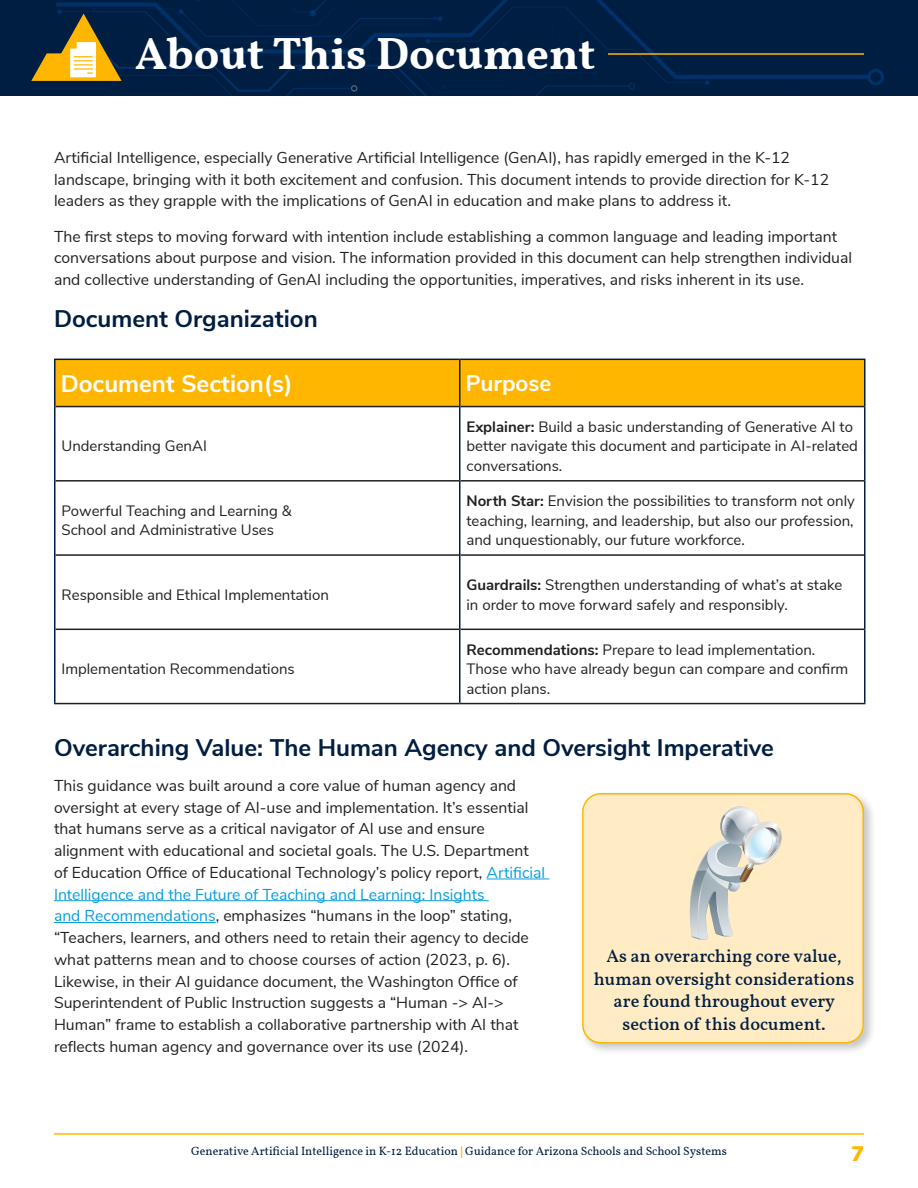
<style>
.page{position:relative;width:918px;height:1188px;background:#fff}
.page>*{position:absolute;margin:0;border:0;box-sizing:border-box;transform-origin:0 0}
.Page_Title{font:700 45px "Vollkorn";color:#fff}
.Headline{font:700 24px "Nunito Sans";color:#001e41}
.Headline-2{font:700 24px "Nunito Sans";color:#fff}
.Headline-3{font:700 22.5px "Nunito Sans";color:#fff}
.t1{font:900 21px "Nunito Sans";color:#ffb600}
.SideBox{font:500 18px/22.5px "Vollkorn";color:#001e41;text-align:center}
.BodyCopy{font:15.75px/21.8px "Nunito Sans";color:#231f20}
.BodyCopy-2{font:15px/19.5px "Nunito Sans";color:#231f20}
.t2{font:12px "Vollkorn";color:#001e41}
.s1{font-weight:700}
.s2{color:#069ddc}
.s3{font-weight:900;color:#ffb600}
</style>
<div class="page">
<hr style="left:54px;top:1133px;width:810px;height:2px;background:#ffb600">
<div style="left:0;top:0;width:918px;height:95px;background:#001e41"></div>
<svg style="left:31px;top:0;width:853px;height:95px"></svg>
<hr style="left:487px;top:879px;width:62px;height:1px;background:#069ddc">
<hr style="left:54px;top:900px;width:435px;height:1px;background:#069ddc">
<hr style="left:54px;top:922px;width:162px;height:1px;background:#069ddc">
<div style="left:56px;top:360px;width:808px;height:46px;background:#ffb600"></div>
<hr style="left:56px;top:406px;width:403px;height:1px;background:#231f20">
<hr style="left:460px;top:406px;width:404px;height:1px;background:#231f20">
<hr style="left:56px;top:480px;width:403px;height:2px;background:#231f20">
<hr style="left:460px;top:480px;width:404px;height:2px;background:#231f20">
<hr style="left:56px;top:554px;width:403px;height:2px;background:#231f20">
<hr style="left:460px;top:554px;width:404px;height:2px;background:#231f20">
<hr style="left:56px;top:629px;width:403px;height:1px;background:#231f20">
<hr style="left:460px;top:629px;width:404px;height:1px;background:#231f20">
<hr style="left:54px;top:703px;width:406px;height:1px;background:#231f20">
<hr style="left:460px;top:703px;width:406px;height:1px;background:#231f20">
<hr style="left:54px;top:359px;width:406px;height:1px;background:#001e41">
<hr style="left:54px;top:360px;width:2px;height:47px;background:#001e41">
<hr style="left:460px;top:359px;width:406px;height:1px;background:#001e41">
<hr style="left:459px;top:360px;width:1px;height:47px;background:#001e41">
<hr style="left:864px;top:360px;width:2px;height:47px;background:#001e41">
<hr style="left:54px;top:407px;width:2px;height:74px;background:#001e41">
<hr style="left:459px;top:407px;width:1px;height:74px;background:#001e41">
<hr style="left:864px;top:407px;width:2px;height:74px;background:#001e41">
<hr style="left:54px;top:481px;width:2px;height:74px;background:#001e41">
<hr style="left:459px;top:481px;width:1px;height:74px;background:#001e41">
<hr style="left:864px;top:481px;width:2px;height:74px;background:#001e41">
<hr style="left:54px;top:555px;width:2px;height:74px;background:#001e41">
<hr style="left:459px;top:555px;width:1px;height:74px;background:#001e41">
<hr style="left:864px;top:555px;width:2px;height:74px;background:#001e41">
<hr style="left:54px;top:629px;width:2px;height:74px;background:#001e41">
<hr style="left:459px;top:629px;width:1px;height:74px;background:#001e41">
<hr style="left:864px;top:629px;width:2px;height:74px;background:#001e41">
<div style="left:579px;top:790px;width:298px;height:266px;background:#231f20;opacity:.25"></div>
<div style="left:583px;top:794px;width:280px;height:249px;background:#ffecc4;border-radius:18px"></div>
<div style="left:582px;top:793px;width:282px;height:251px;border:2px solid #ffb600;border-radius:18px"></div>
<svg style="left:690px;top:806px;width:92px;height:133px"></svg>
<p class="Page_Title" style="left:135px;top:20px;width:462px">About This Document</p>
<p class="BodyCopy" style="left:54px;top:145px;width:777px">Artificial Intelligence, especially Generative Artificial Intelligence (GenAI), has rapidly emerged in the K-12 landscape, bringing with it both excitement and confusion. This document intends to provide direction for K-12 leaders as they grapple with the implications of GenAI in education and make plans to address it.</p>
<p class="BodyCopy" style="left:54px;top:224px;width:800px">The first steps to moving forward with intention include establishing a common language and leading important conversations about purpose and vision. The information provided in this document can help strengthen individual and collective understanding of GenAI including the opportunities, imperatives, and risks inherent in its use.</p>
<p class="Headline" style="left:54px;top:301px;width:265px">Document Organization</p>
<p class="Headline-2" style="left:61px;top:366px;width:233px">Document Section(s)</p>
<p class="Headline-3" style="left:466px;top:367px;width:87px">Purpose</p>
<p class="BodyCopy-2" style="left:62px;top:435px;width:147px">Understanding GenAI</p>
<p class="BodyCopy-2" style="left:466px;top:416px;width:393px"><span class="s1">Explainer:</span> Build a basic understanding of Generative AI to better navigate this document and participate in AI-related conversations.</p>
<p class="BodyCopy-2" style="left:62px;top:500px;width:232px">Powerful Teaching and Learning &amp;<br>School and Administrative Uses</p>
<p class="BodyCopy-2" style="left:466px;top:490px;width:390px;text-align:justify"><span class="s1">North Star:</span> Envision the possibilities to transform not only teaching, learning, and leadership, but also our profession, and unquestionably, our future workforce.</p>
<p class="BodyCopy-2" style="left:62px;top:584px;width:269px">Responsible and Ethical Implementation</p>
<p class="BodyCopy-2" style="left:466px;top:574px;width:377px"><span class="s1">Guardrails:</span> Strengthen understanding of what’s at stake in order to move forward safely and responsibly.</p>
<p class="BodyCopy-2" style="left:62px;top:658px;width:235px">Implementation Recommendations</p>
<p class="BodyCopy-2" style="left:466px;top:639px;width:383px"><span class="s1">Recommendations:</span> Prepare to lead implementation.<br>Those who have already begun can compare and confirm action plans.</p>
<p class="Headline" style="left:54px;top:730px;width:722px">Overarching Value: The Human Agency and Oversight Imperative</p>
<p class="BodyCopy" style="left:54px;top:773px;width:493px">This guidance was built around a core value of human agency and oversight at every stage of AI-use and implementation. It’s essential that humans serve as a critical navigator of AI use and ensure alignment with educational and societal goals. The U.S. Department of Education Office of Educational Technology’s policy report, <span class="s2">Artificial Intelligence and the Future of Teaching and Learning: Insights<br>and Recommendations</span>, emphasizes “humans in the loop” stating, “Teachers, learners, and others need to retain their agency to decide what patterns mean and to choose courses of action (2023, p. 6).<br>Likewise, in their AI guidance document, the Washington Office of Superintendent of Public Instruction suggests a “Human -&gt; AI-&gt; Human” frame to establish a collaborative partnership with AI that reflects human agency and governance over its use (2024).</p>
<p class="SideBox" style="left:594px;top:944px;width:262px">As an overarching core value, human oversight considerations are found throughout every section of this document.</p>
<p class="t2" style="left:191px;top:1142px;width:537px">Generative Artificial Intelligence in K-12 Education <span class="s3">|</span> Guidance for Arizona Schools and School Systems</p>
<h3 class="t1" style="left:851px;top:1138px;width:14px">7</h3>
</div>
